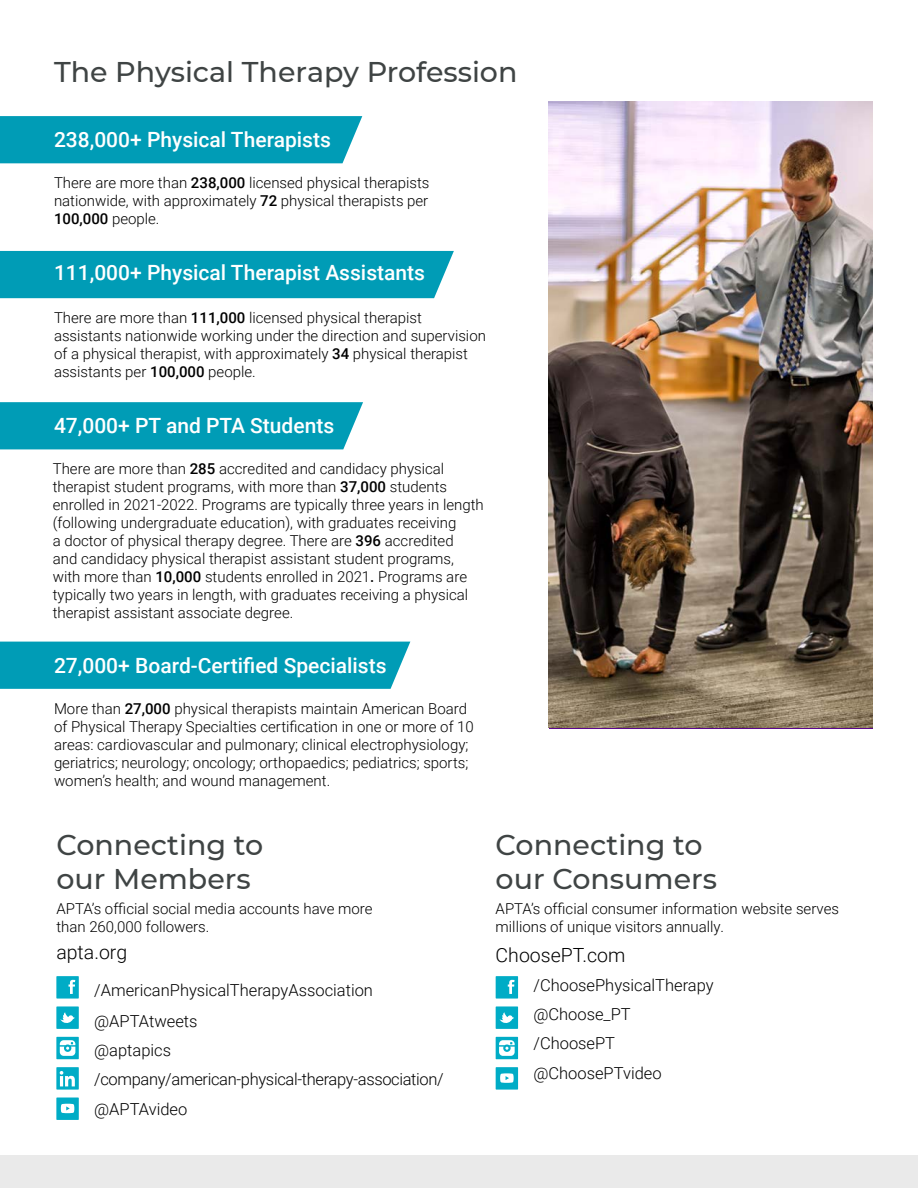
<style>
.page{position:relative;width:918px;height:1188px;background:#fff}
.page>*{position:absolute;margin:0;border:0;box-sizing:border-box;transform-origin:0 0}
.t1{font:500 28.5px/34.2px "APTA Sans";color:#3f4444}
.sub_header{font:500 21px "Roboto";color:#fff}
.Normal_wrd_1{font:300 19.5px "Roboto";color:#000}
.Normal_wrd_1-2{font:300 16.5px "Roboto";color:#000}
.Normal_wrd_1-3{font:300 16.5px "Roboto";letter-spacing:-.02em;color:#000}
.body{font:300 15px/18px "Roboto";color:#000}
.Normal_wrd_1-4{font:300 15px/18px "Roboto";color:#000}
.s1{font-weight:500}
</style>
<div class="page">
<div style="left:0;top:1156px;width:918px;height:32px;background:#eaeaea"></div>
<div style="left:0;top:251px;width:454px;height:47px;background:#009cb6"></div>
<img style="left:549px;top:102px;width:324px;height:626px">
<div style="left:0;top:116px;width:362px;height:47px;background:#009cb6"></div>
<div style="left:0;top:402px;width:363px;height:47px;background:#009cb6"></div>
<div style="left:0;top:642px;width:410px;height:47px;background:#009cb6"></div>
<div style="left:56px;top:1006px;width:23px;height:23px;background:#00acc6"></div>
<svg style="left:60px;top:1012px;width:15px;height:11px"></svg>
<div style="left:56px;top:1037px;width:23px;height:22px;background:#00acc6"></div>
<svg style="left:60px;top:1040px;width:15px;height:16px"></svg>
<div style="left:56px;top:976px;width:23px;height:23px;background:#00acc6"></div>
<svg style="left:69px;top:980px;width:6px;height:14px"></svg>
<div style="left:56px;top:1067px;width:23px;height:23px;background:#00acc6"></div>
<svg style="left:60px;top:1071px;width:15px;height:15px"></svg>
<div style="left:56px;top:1098px;width:23px;height:22px;background:#00acc6"></div>
<svg style="left:61px;top:1104px;width:13px;height:9px"></svg>
<div style="left:496px;top:1006px;width:22px;height:23px;background:#00acc6"></div>
<svg style="left:500px;top:1012px;width:14px;height:11px"></svg>
<div style="left:496px;top:1037px;width:22px;height:22px;background:#00acc6"></div>
<svg style="left:499px;top:1040px;width:16px;height:16px"></svg>
<div style="left:496px;top:976px;width:22px;height:23px;background:#00acc6"></div>
<svg style="left:508px;top:980px;width:7px;height:14px"></svg>
<div style="left:496px;top:1067px;width:22px;height:23px;background:#00acc6"></div>
<svg style="left:500px;top:1073px;width:14px;height:10px"></svg>
<p class="t1" style="left:54px;top:53px;width:465px">The Physical Therapy Profession</p>
<p class="sub_header" style="left:54px;top:124px;width:278px">238,000+ Physical Therapists</p>
<p class="body" style="left:54px;top:173px;width:377px;text-align:justify">There are more than <span class="s1">238,000</span> licensed physical therapists nationwide, with approximately <span class="s1">72</span> physical therapists per <span class="s1">100,000</span> people.</p>
<p class="sub_header" style="left:54px;top:258px;width:373px">111,000+ Physical Therapist Assistants</p>
<p class="body" style="left:54px;top:308px;width:433px">There are more than <span class="s1">111,000</span> licensed physical therapist assistants nationwide working under the direction and supervision of a physical therapist, with approximately <span class="s1">34</span> physical therapist assistants per <span class="s1">100,000</span> people.</p>
<p class="sub_header" style="left:54px;top:411px;width:282px">47,000+ PT and PTA Students</p>
<p class="body" style="left:53px;top:459px;width:432px">There are more than <span class="s1">285</span> accredited and candidacy physical therapist student programs, with more than <span class="s1">37,000</span> students enrolled in 2021-2022. Programs are typically three years in length (following undergraduate education), with graduates receiving<br>a doctor of physical therapy degree. There are <span class="s1">396</span> accredited<br>and candidacy physical therapist assistant student programs, with more than <span class="s1">10,000</span> students enrolled in 2021<span class="s1">.</span> Programs are typically two years in length, with graduates receiving a physical therapist assistant associate degree.</p>
<p class="sub_header" style="left:54px;top:650px;width:334px">27,000+ Board-Certified Specialists</p>
<p class="body" style="left:54px;top:699px;width:421px">More than <span class="s1">27,000</span> physical therapists maintain American Board of Physical Therapy Specialties certification in one or more of 10 areas: cardiovascular and pulmonary; clinical electrophysiology; geriatrics; neurology; oncology; orthopaedics; pediatrics; sports; women’s health; and wound management.</p>
<p class="t1" style="left:56px;top:826px;width:208px">Connecting to our Members</p>
<p class="Normal_wrd_1-4" style="left:56px;top:899px;width:318px">APTA’s official social media accounts have more than 260,000 followers.</p>
<p class="Normal_wrd_1" style="left:56px;top:939px;width:72px">apta.org</p>
<p class="Normal_wrd_1-2" style="left:94px;top:979px;width:280px">/AmericanPhysicalTherapyAssociation</p>
<p class="Normal_wrd_1-2" style="left:94px;top:1009px;width:105px">@APTAtweets</p>
<p class="Normal_wrd_1-2" style="left:94px;top:1039px;width:78px">@aptapics</p>
<p class="Normal_wrd_1-3" style="left:94px;top:1068px;width:351px">/company/american-physical-therapy-association/</p>
<p class="Normal_wrd_1-2" style="left:94px;top:1097px;width:95px">@APTAvideo</p>
<p class="t1" style="left:496px;top:826px;width:223px">Connecting to our Consumers</p>
<p class="Normal_wrd_1-4" style="left:496px;top:899px;width:345px">APTA’s official consumer information website serves millions of unique visitors annually.</p>
<p class="Normal_wrd_1" style="left:496px;top:941px;width:131px">ChoosePT.com</p>
<p class="Normal_wrd_1-2" style="left:533px;top:973px;width:182px">/ChoosePhysicalTherapy</p>
<p class="Normal_wrd_1-2" style="left:533px;top:1003px;width:99px">@Choose_PT</p>
<p class="Normal_wrd_1-2" style="left:533px;top:1032px;width:83px">/ChoosePT</p>
<p class="Normal_wrd_1-2" style="left:533px;top:1061px;width:130px">@ChoosePTvideo</p>
</div>
